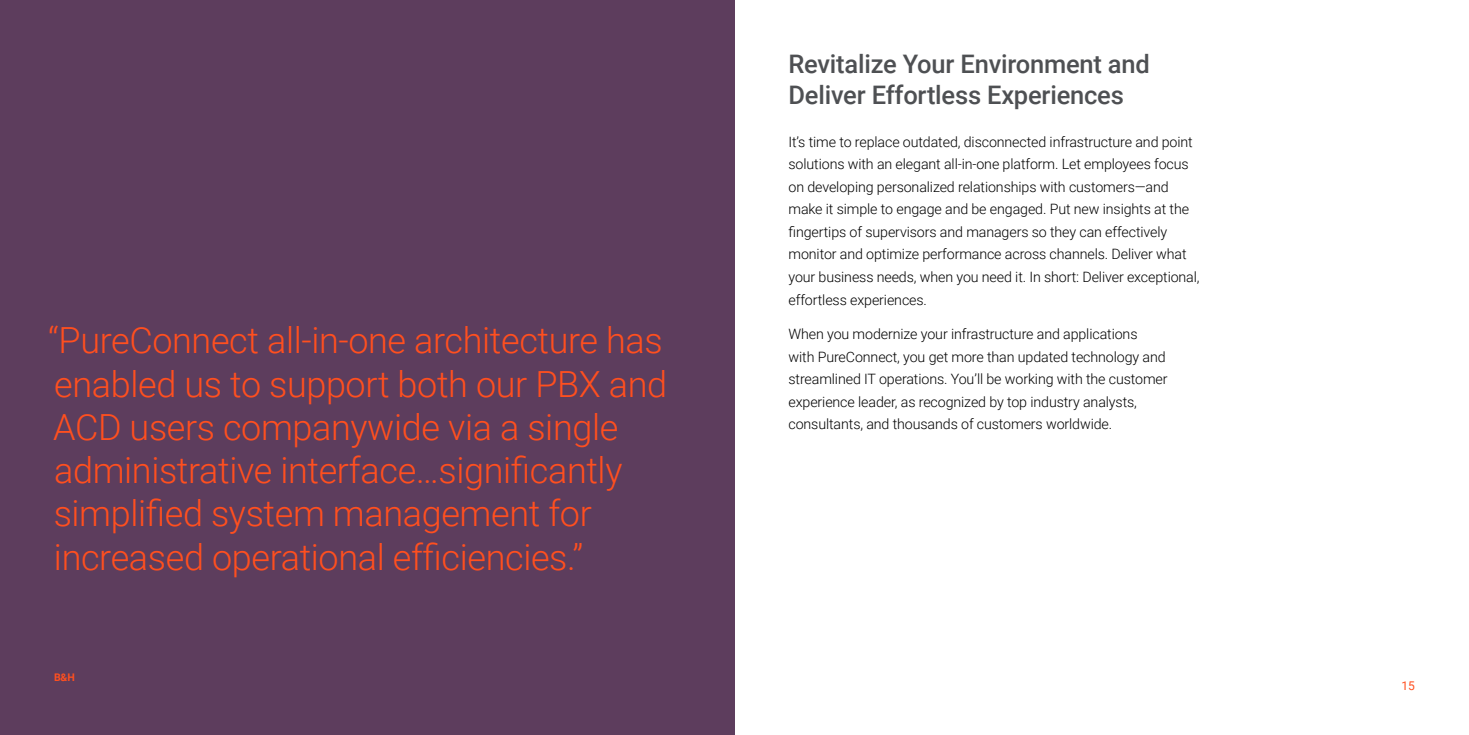
<style>
.page{position:relative;width:1469px;height:735px;background:#fff}
.page>*{position:absolute;margin:0;border:0;box-sizing:border-box;transform-origin:0 0}
.t1{font:300 36px/43.2px "Roboto";letter-spacing:-.01em;color:#ff4f1f}
.t2{font:500 25.5px/30.6px "Roboto";letter-spacing:-.01em;color:#4e5053}
.t3{font:300 14.25px/22.5px "Roboto";letter-spacing:-.01em;color:#000}
.t4{font:12px "Roboto";color:#ff4f1f}
.t5{font:700 10.5px "Roboto";color:#ff4f1f}
</style>
<div class="page">
<div style="left:0;top:0;width:734px;height:734px;background:#5d3d5d"></div>
<h1 class="t1" style="left:48px;top:321px;width:621px">“PureConnect all-in-one architecture has enabled us to support both our PBX and ACD users companywide via a single administrative interface…significantly simplified system management for increased operational efficiencies.”</h1>
<p class="t5" style="left:54px;top:673px;width:22px">B&amp;H</p>
<h2 class="t2" style="left:788px;top:51px;width:363px">Revitalize Your Environment and<br>Deliver Effortless Experiences</h2>
<p class="t3" style="left:788px;top:131px;width:413px">It’s time to replace outdated, disconnected infrastructure and point solutions with an elegant all-in-one platform. Let employees focus on developing personalized relationships with customers—and make it simple to engage and be engaged. Put new insights at the fingertips of supervisors and managers so they can effectively monitor and optimize performance across channels. Deliver what your business needs, when you need it. In short: Deliver exceptional, effortless experiences.</p>
<p class="t3" style="left:788px;top:323px;width:381px">When you modernize your infrastructure and applications<br>with PureConnect, you get more than updated technology and streamlined IT operations. You’ll be working with the customer experience leader, as recognized by top industry analysts, consultants, and thousands of customers worldwide.</p>
<p class="t4" style="left:1401px;top:680px;width:15px">15</p>
</div>
